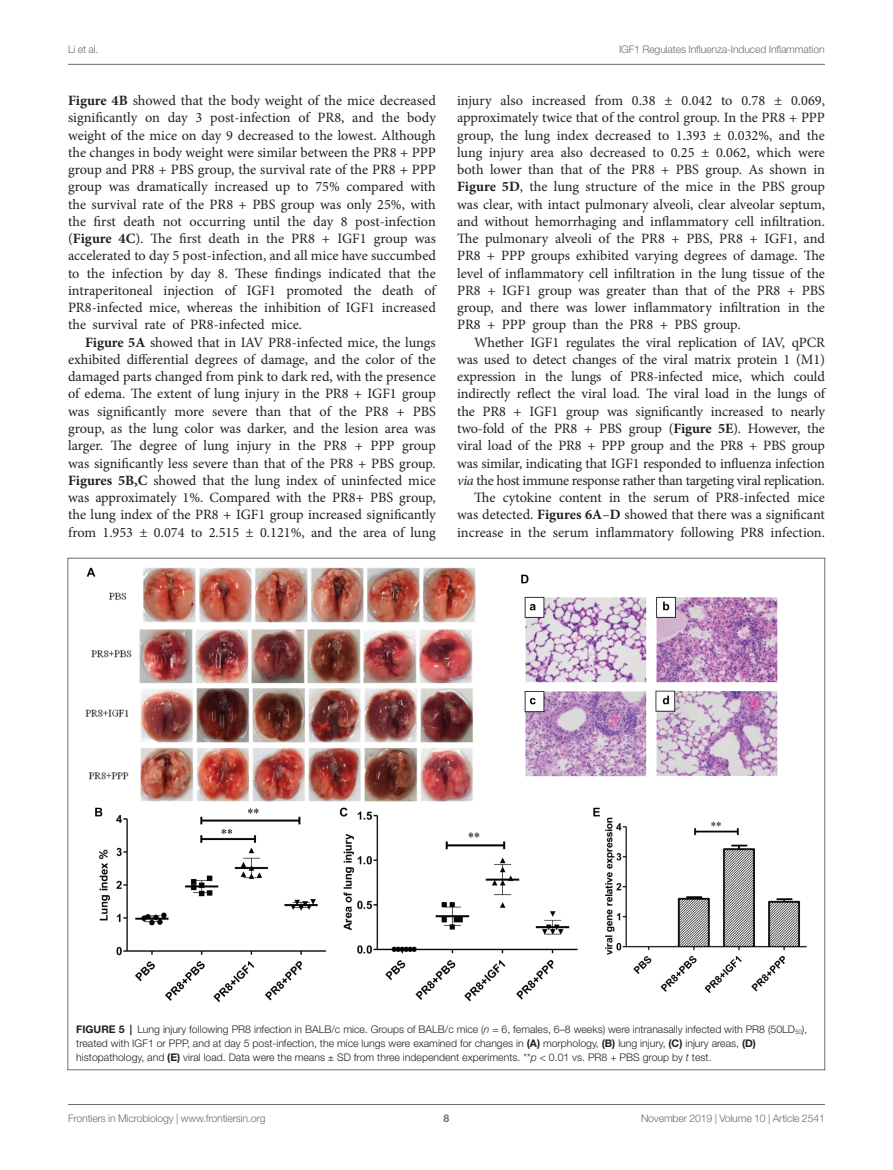
<style>
.page{position:relative;width:893px;height:1170px;background:#fff}
.page>*{position:absolute;margin:0;border:0;box-sizing:border-box;transform-origin:0 0}
.TEXT{font:14.25px/17.2px "Minion Pro";letter-spacing:-.005em;color:#231f20;text-align:justify}
.FIG_LEG{font:300 10.5px/14.2px "Helvetica Neue LT Std";color:#231f20}
.t1{font:300 10.5px "Helvetica Neue LT Std";letter-spacing:-.015em;color:#6c6d70}
.t2{font:700 10.5px "Helvetica Neue LT Std";color:#6c6d70}
.s1{font-weight:700}
.s2{font-style:italic}
</style>
<div class="page">
<hr style="left:68px;top:64px;width:757px;height:1px;background:#6c6d70">
<hr style="left:68px;top:1104px;width:757px;height:1px;background:#6c6d70">
<img style="left:85px;top:567px;width:722px;height:435px">
<p class="t1" style="left:68px;top:42px;width:32px">Li et al.</p>
<p class="t1" style="left:619px;top:42px;width:207px">IGF1 Regulates Influenza-Induced Inflammation</p>
<p class="TEXT" style="left:68px;top:92px;width:369px"><span class="s1">Figure 4B</span> showed that the body weight of the mice decreased significantly on day 3 post-infection of PR8, and the body weight of the mice on day 9 decreased to the lowest. Although the changes in body weight were similar between the PR8 + PPP group and PR8 + PBS group, the survival rate of the PR8 + PPP group was dramatically increased up to 75% compared with the survival rate of the PR8 + PBS group was only 25%, with the first death not occurring until the day 8 post-infection (<span class="s1">Figure 4C</span>). The first death in the PR8 + IGF1 group was accelerated to day 5 post-infection, and all mice have succumbed to the infection by day 8. These findings indicated that the intraperitoneal injection of IGF1 promoted the death of PR8-infected mice, whereas the inhibition of IGF1 increased the survival rate of PR8-infected mice.</p>
<p class="TEXT" style="left:68px;top:333px;width:369px;text-indent:17px"><span class="s1">Figure 5A</span> showed that in IAV PR8-infected mice, the lungs exhibited differential degrees of damage, and the color of the damaged parts changed from pink to dark red, with the presence of edema. The extent of lung injury in the PR8 + IGF1 group was significantly more severe than that of the PR8 + PBS group, as the lung color was darker, and the lesion area was larger. The degree of lung injury in the PR8 + PPP group was significantly less severe than that of the PR8 + PBS group.<br><span class="s1">Figures 5B,C</span> showed that the lung index of uninfected mice was approximately 1%. Compared with the PR8+ PBS group, the lung index of the PR8 + IGF1 group increased significantly from 1.953 ± 0.074 to 2.515 ± 0.121%, and the area of lung</p>
<p class="TEXT" style="left:457px;top:92px;width:369px">injury also increased from 0.38 ± 0.042 to 0.78 ± 0.069, approximately twice that of the control group. In the PR8 + PPP group, the lung index decreased to 1.393 ± 0.032%, and the lung injury area also decreased to 0.25 ± 0.062, which were both lower than that of the PR8 + PBS group. As shown in <span class="s1">Figure 5D</span>, the lung structure of the mice in the PBS group was clear, with intact pulmonary alveoli, clear alveolar septum, and without hemorrhaging and inflammatory cell infiltration.<br>The pulmonary alveoli of the PR8 + PBS, PR8 + IGF1, and PR8 + PPP groups exhibited varying degrees of damage. The level of inflammatory cell infiltration in the lung tissue of the PR8 + IGF1 group was greater than that of the PR8 + PBS group, and there was lower inflammatory infiltration in the PR8 + PPP group than the PR8 + PBS group.</p>
<p class="TEXT" style="left:457px;top:333px;width:369px;text-indent:17px">Whether IGF1 regulates the viral replication of IAV, qPCR was used to detect changes of the viral matrix protein 1 (M1) expression in the lungs of PR8-infected mice, which could indirectly reflect the viral load. The viral load in the lungs of the PR8 + IGF1 group was significantly increased to nearly two-fold of the PR8 + PBS group (<span class="s1">Figure 5E</span>). However, the viral load of the PR8 + PPP group and the PR8 + PBS group was similar, indicating that IGF1 responded to influenza infection <span class="s2">via</span> the host immune response rather than targeting viral replication.</p>
<p class="TEXT" style="left:457px;top:489px;width:369px;text-indent:17px">The cytokine content in the serum of PR8-infected mice was detected. <span class="s1">Figures 6A</span>–<span class="s1">D</span> showed that there was a significant increase in the serum inflammatory following PR8 infection.</p>
<p class="FIG_LEG" style="left:76px;top:1021px;width:733px"><span class="s1">FIGURE 5 |</span> Lung injury following PR8 infection in BALB/c mice. Groups of BALB/c mice (<span class="s2">n</span> = 6, females, 6–8 weeks) were intranasally infected with PR8 (50LD<sub>50</sub>), treated with IGF1 or PPP, and at day 5 post-infection, the mice lungs were examined for changes in <span class="s1">(A)</span> morphology, <span class="s1">(B)</span> lung injury, <span class="s1">(C)</span> injury areas, <span class="s1">(D) </span>histopathology, and <span class="s1">(E)</span> viral load. Data were the means ± SD from three independent experiments. **<span class="s2">p</span> &lt; 0.01 vs. PR8 + PBS group by <span class="s2">t</span> test.</p>
<p class="t1" style="left:68px;top:1111px;width:199px">Frontiers in Microbiology | www.frontiersin.org</p>
<p class="t2" style="left:444px;top:1111px;width:7px">8</p>
<p class="t1" style="left:641px;top:1111px;width:185px">November 2019 | Volume 10 | Article 2541</p>
</div>
